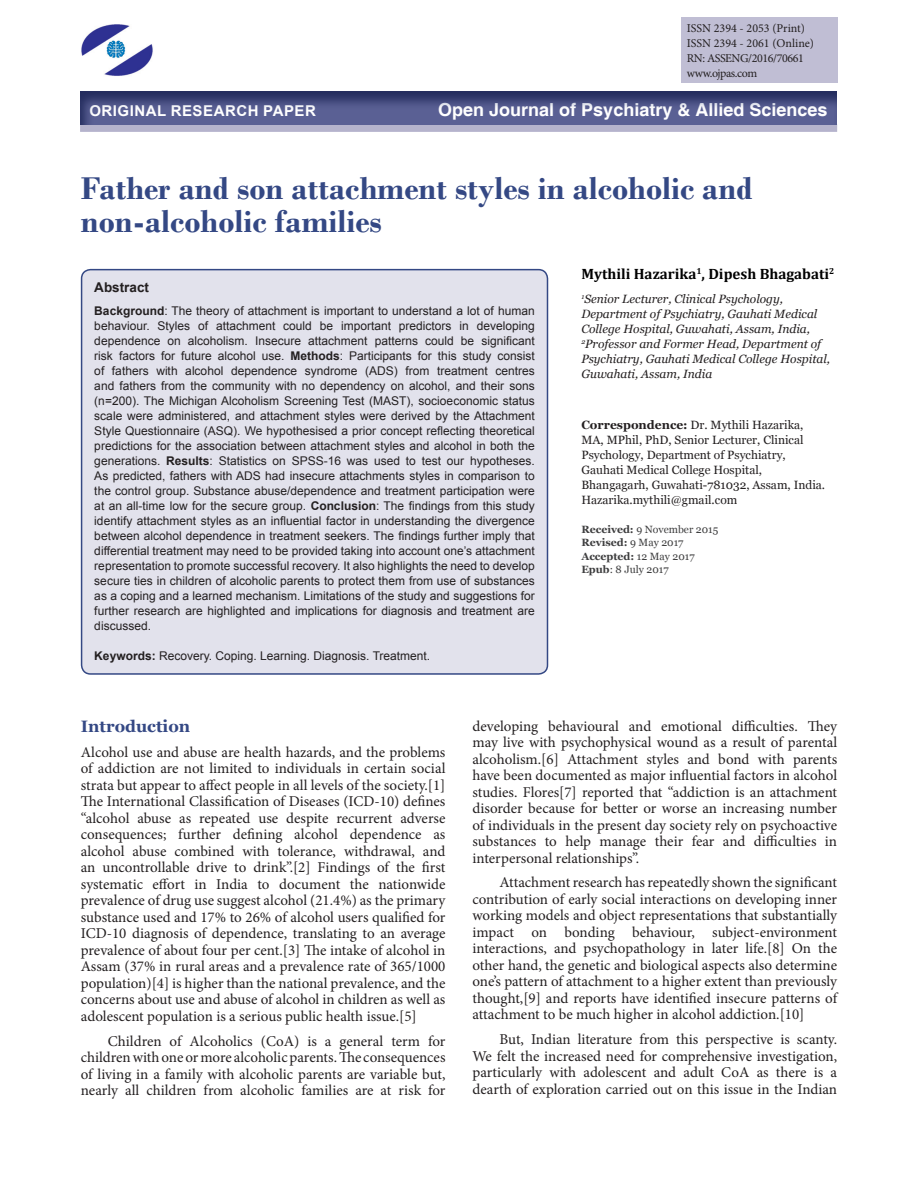
<style>
.page{position:relative;width:918px;height:1188px;background:#fff}
.page>*{position:absolute;margin:0;border:0;box-sizing:border-box;transform-origin:0 0}
.AT{font:700 33px/33px "Bodoni";color:#344884}
.t1{font:700 18px "Helvetica";color:#fff}
.t2{font:700 16.5px "Georgia";color:#344884}
.TX{font:15px/16.5px "Minion Pro";color:#231f20;text-align:justify}
.TXFL{font:15px/16.5px "Minion Pro";color:#231f20;text-align:justify}
.AU{font:700 15px "Cambria";color:#000}
.t3{font:700 15px "Arial";letter-spacing:.035em;color:#fff}
.ABSH{font:700 13.5px "Arial";color:#231f20}
.ABS{font:12px/15px "Arial";color:#231f20;text-align:justify}
.AFF{font:italic 12px/15px "Georgia";color:#231f20}
.ADD{font:12px/15px "Georgia";color:#231f20}
.KWD{font:12px "Arial";color:#231f20}
.t4{font:12px "Minion Pro";letter-spacing:-.01em;color:#231f20}
.t5{font:12px "Minion Pro";letter-spacing:-.035em;color:#231f20}
.HIS{font:10.5px/13.5px "Georgia";color:#3e3e3f}
.s1{font-weight:700}
</style>
<div class="page">
<div style="left:82px;top:270px;width:466px;height:404px;background:#e2e2ec;border-radius:9px"></div>
<div style="left:81px;top:269px;width:467px;height:406px;border:2px solid #344884;border-radius:9px"></div>
<div style="left:80px;top:124px;width:757px;height:8px;background:#b5b3cc"></div>
<div style="left:79px;top:91px;width:766px;height:36px;background:#344884;opacity:.75"></div>
<img style="left:81px;top:24px;width:72px;height:52px">
<div style="left:681px;top:17px;width:156px;height:66px;background:#c0bed4"></div>
<p class="t4" style="left:687px;top:20px;width:120px">ISSN 2394 - 2053 (Print)</p>
<p class="t4" style="left:687px;top:35px;width:129px">ISSN 2394 - 2061 (Online)</p>
<p class="t5" style="left:687px;top:50px;width:118px">RN: ASSENG/2016/70661</p>
<p class="t5" style="left:687px;top:65px;width:72px">www.ojpas.com</p>
<p class="t3" style="left:89px;top:100px;width:228px">ORIGINAL RESEARCH PAPER</p>
<h2 class="t1" style="left:438px;top:99px;width:391px">Open Journal of Psychiatry &amp; Allied Sciences</h2>
<p class="AT" style="left:81px;top:171px;width:673px">Father and son attachment styles in alcoholic and non-alcoholic families</p>
<p class="AU" style="left:581px;top:264px;width:255px">Mythili Hazarika<sup>1</sup>, Dipesh Bhagabati<sup>2</sup></p>
<p class="AFF" style="left:581px;top:291px;width:250px"><sup>1</sup>Senior Lecturer, Clinical Psychology, Department of Psychiatry, Gauhati Medical College Hospital, Guwahati, Assam, India, <sup>2</sup>Professor and Former Head, Department of Psychiatry, Gauhati Medical College Hospital, Guwahati, Assam, India</p>
<p class="ADD" style="left:581px;top:417px;width:245px"><span class="s1">Correspondence:</span> Dr. Mythili Hazarika, MA, MPhil, PhD, Senior Lecturer, Clinical Psychology, Department of Psychiatry, Gauhati Medical College Hospital, Bhangagarh, Guwahati-781032, Assam, India.<br>Hazarika.mythili@gmail.com</p>
<p class="HIS" style="left:581px;top:523px;width:138px"><span class="s1">Received:</span> 9 November 2015<br><span class="s1">Revised:</span> 9 May 2017<br><span class="s1">Accepted:</span> 12 May 2017<br><span class="s1">Epub</span>: 8 July 2017</p>
<p class="ABSH" style="left:94px;top:278px;width:56px">Abstract</p>
<p class="ABS" style="left:94px;top:304px;width:442px"><span class="s1">Background</span>: The theory of attachment is important to understand a lot of human behaviour. Styles of attachment could be important predictors in developing dependence on alcoholism. Insecure attachment patterns could be significant risk factors for future alcohol use. <span class="s1">Methods</span>: Participants for this study consist of fathers with alcohol dependence syndrome (ADS) from treatment centres and fathers from the community with no dependency on alcohol, and their sons (n=200). The Michigan Alcoholism Screening Test (MAST), socioeconomic status scale were administered, and attachment styles were derived by the Attachment Style Questionnaire (ASQ). We hypothesised a prior concept reflecting theoretical predictions for the association between attachment styles and alcohol in both the generations. <span class="s1">Results</span>: Statistics on SPSS-16 was used to test our hypotheses.<br>As predicted, fathers with ADS had insecure attachments styles in comparison to the control group. Substance abuse/dependence and treatment participation were at an all-time low for the secure group. <span class="s1">Conclusion</span>: The findings from this study identify attachment styles as an influential factor in understanding the divergence between alcohol dependence in treatment seekers. The findings further imply that differential treatment may need to be provided taking into account one’s attachment representation to promote successful recovery. It also highlights the need to develop secure ties in children of alcoholic parents to protect them from use of substances as a coping and a learned mechanism. Limitations of the study and suggestions for further research are highlighted and implications for diagnosis and treatment are discussed.</p>
<p class="KWD" style="left:94px;top:648px;width:337px"><span class="s1">Keywords:</span> Recovery. Coping. Learning. Diagnosis. Treatment.</p>
<h1 class="t2" style="left:81px;top:716px;width:111px">Introduction</h1>
<p class="TXFL" style="left:81px;top:744px;width:366px">Alcohol use and abuse are health hazards, and the problems of addiction are not limited to individuals in certain social strata but appear to affect people in all levels of the society.[1] The International Classification of Diseases (ICD-10) defines “alcohol abuse as repeated use despite recurrent adverse consequences; further defining alcohol dependence as alcohol abuse combined with tolerance, withdrawal, and an uncontrollable drive to drink”.[2] Findings of the first systematic effort in India to document the nationwide prevalence of drug use suggest alcohol (21.4%) as the primary substance used and 17% to 26% of alcohol users qualified for ICD-10 diagnosis of dependence, translating to an average prevalence of about four per cent.[3] The intake of alcohol in Assam (37% in rural areas and a prevalence rate of 365/1000 population)[4] is higher than the national prevalence, and the concerns about use and abuse of alcohol in children as well as adolescent population is a serious public health issue.[5]</p>
<p class="TX" style="left:81px;top:1033px;width:366px;text-indent:27px">Children of Alcoholics (CoA) is a general term for children with one or more alcoholic parents. The consequences of living in a family with alcoholic parents are variable but, nearly all children from alcoholic families are at risk for</p>
<p class="TX" style="left:472px;top:718px;width:366px">developing behavioural and emotional difficulties. They may live with psychophysical wound as a result of parental alcoholism.[6] Attachment styles and bond with parents have been documented as major influential factors in alcohol studies. Flores[7] reported that “addiction is an attachment disorder because for better or worse an increasing number of individuals in the present day society rely on psychoactive substances to help manage their fear and difficulties in interpersonal relationships”.</p>
<p class="TX" style="left:472px;top:874px;width:366px;text-indent:27px">Attachment research has repeatedly shown the significant contribution of early social interactions on developing inner working models and object representations that substantially impact on bonding behaviour, subject-environment interactions, and psychopathology in later life.[8] On the other hand, the genetic and biological aspects also determine one’s pattern of attachment to a higher extent than previously thought,[9] and reports have identified insecure patterns of attachment to be much higher in alcohol addiction.[10]</p>
<p class="TX" style="left:472px;top:1031px;width:366px;text-indent:27px">But, Indian literature from this perspective is scanty.<br>We felt the increased need for comprehensive investigation, particularly with adolescent and adult CoA as there is a dearth of exploration carried out on this issue in the Indian</p>
</div>
